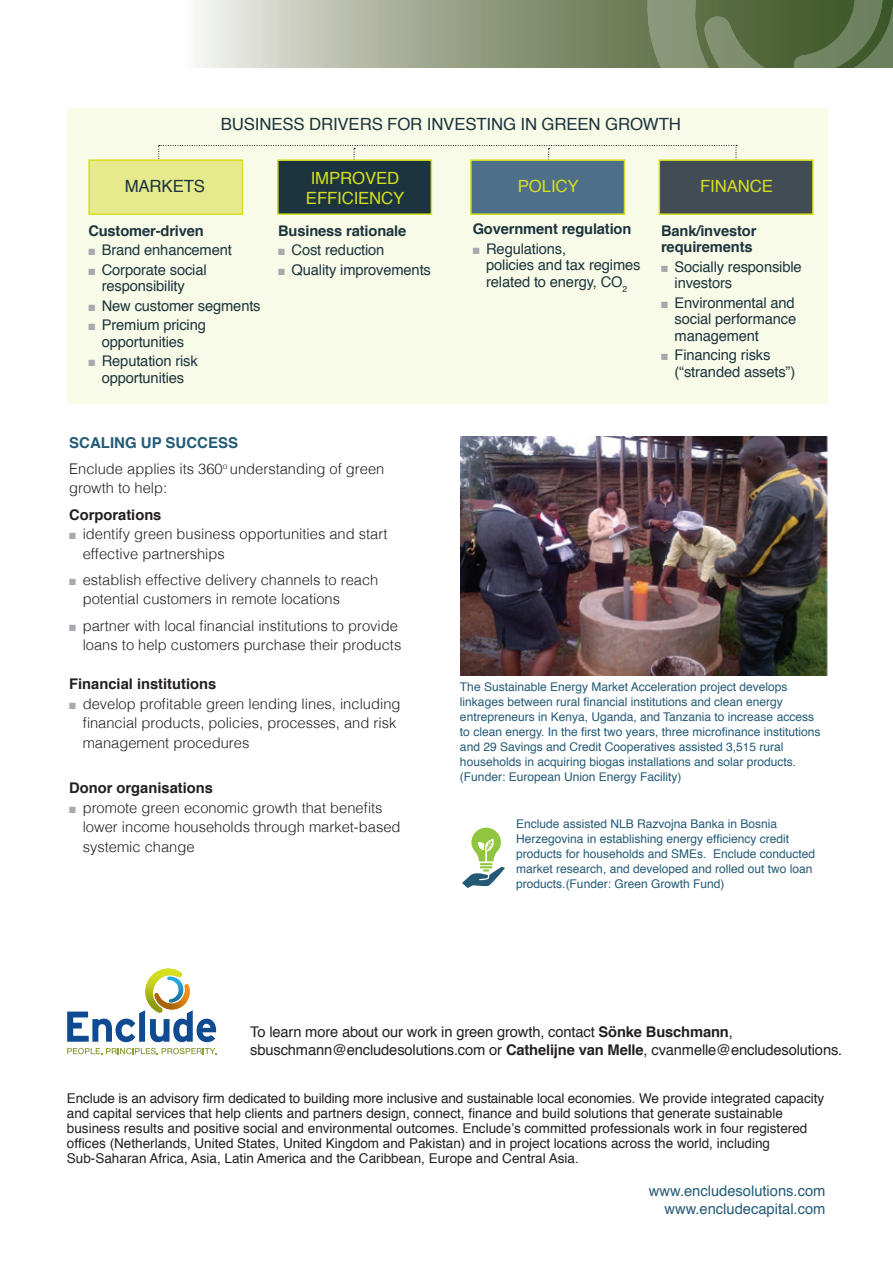
<style>
.page{position:relative;width:893px;height:1263px;background:#fff}
.page>*{position:absolute;margin:0;border:0;box-sizing:border-box;transform-origin:0 0}
.t1{font:16.8px "Helvetica";letter-spacing:-.01em;color:#1c343d}
.t2{font:16.8px/20.2px "Helvetica";letter-spacing:-.01em;color:#d6df21}
.t3{font:700 15px "Helvetica";color:#235a76}
.t4{font:300 14.7px/19.5px "Helvetica";color:#231f20}
.t5{font:14.7px/16.5px "Helvetica";letter-spacing:-.01em;color:#1c343d;text-align:center}
.t6{font:14.7px/18px "Helvetica";letter-spacing:-.01em;color:#231f20}
.t7{font:700 14.7px/16.5px "Helvetica";letter-spacing:-.01em;color:#1c343d}
.t8{font:700 14.7px "Helvetica";color:#231f20}
.t9{font:14.7px/18px "Helvetica";color:#235a76;text-align:right}
.t10{font:13.5px/15px "Helvetica";color:#231f20}
.t11{font:12px/15px "Helvetica";color:#235a76}
.s1{color:#a8a9ad}
.s2{font-weight:700}
.s3{font-family:"Arial"}
</style>
<div class="page">
<svg style="left:67px;top:1010px;width:149px;height:32px"></svg>
<img style="left:145px;top:968px;width:37px;height:45px">
<img style="left:167px;top:977px;width:15px;height:7px">
<img style="left:154px;top:984px;width:36px;height:25px">
<svg style="left:67px;top:1048px;width:149px;height:6px"></svg>
<div style="left:67px;top:108px;width:760px;height:295px;background:#f9fbe9"></div>
<svg style="left:158px;top:145px;width:579px;height:22px"></svg>
<div style="left:88px;top:159px;width:155px;height:56px;background:#e6ea8c;border:2px solid #d6df21"></div>
<div style="left:277px;top:159px;width:155px;height:56px;background:#1c343d;border:2px solid #d6df21"></div>
<div style="left:470px;top:159px;width:155px;height:56px;background:#4e6f89;border:2px solid #d6df21"></div>
<div style="left:659px;top:159px;width:155px;height:56px;background:#414c55;border:2px solid #d6df21"></div>
<svg style="left:196px;top:0;width:452px;height:68px;background:#a6ae97"></svg>
<svg style="left:648px;top:0;width:245px;height:68px;background:#647751"></svg>
<img style="left:460px;top:436px;width:367px;height:239px">
<svg style="left:462px;top:828px;width:43px;height:60px"></svg>
<h1 class="t1" style="left:125px;top:173px;width:82px">MARKETS</h1>
<h1 class="t1" style="left:221px;top:111px;width:462px">BUSINESS DRIVERS FOR INVESTING IN GREEN GROWTH</h1>
<h1 class="t2" style="left:306px;top:169px;width:100px">IMPROVED<br>EFFICIENCY</h1>
<h1 class="t2" style="left:518px;top:176px;width:62px">POLICY</h1>
<h1 class="t2" style="left:700px;top:176px;width:74px">FINANCE</h1>
<p class="t7" style="left:88px;top:222px;width:117px">Customer-driven</p>
<p class="t5" style="left:88px;top:242px;width:145px"><span class="s1">■</span> Brand enhancement</p>
<p class="t5" style="left:88px;top:262px;width:120px"><span class="s1">■</span> Corporate social responsibility</p>
<p class="t5" style="left:88px;top:298px;width:174px"><span class="s1">■</span> New customer segments</p>
<p class="t5" style="left:88px;top:317px;width:119px"><span class="s1">■</span> Premium pricing opportunities</p>
<p class="t5" style="left:88px;top:353px;width:111px"><span class="s1">■</span> Reputation risk opportunities</p>
<p class="t7" style="left:278px;top:222px;width:130px">Business rationale</p>
<p class="t5" style="left:278px;top:242px;width:108px"><span class="s1">■</span> Cost reduction</p>
<p class="t5" style="left:278px;top:262px;width:154px"><span class="s1">■</span> Quality improvements</p>
<p class="t3" style="left:69px;top:430px;width:170px">SCALING UP SUCCESS</p>
<p class="t4" style="left:69px;top:458px;width:317px">Enclude applies its 360<sup>o</sup> understanding of green growth to help:</p>
<p class="t8" style="left:69px;top:502px;width:94px">Corporations</p>
<p class="t4" style="left:83px;top:523px;width:306px;text-indent:-14px"><span class="s1">■</span> identify green business opportunities and start effective partnerships</p>
<p class="t4" style="left:83px;top:569px;width:297px;text-indent:-14px"><span class="s1">■</span> establish effective delivery channels to reach potential customers in remote locations</p>
<p class="t4" style="left:69px;top:615px;width:334px;text-align:right"><span class="s1">■</span> partner with local financial institutions to provide loans to help customers purchase their products</p>
<p class="t8" style="left:69px;top:672px;width:149px">Financial institutions</p>
<p class="t4" style="left:83px;top:693px;width:319px;text-indent:-14px"><span class="s1">■</span> develop profitable green lending lines, including financial products, policies, processes, and risk management procedures</p>
<p class="t8" style="left:69px;top:776px;width:145px">Donor organisations</p>
<p class="t4" style="left:83px;top:797px;width:319px;text-indent:-14px"><span class="s1">■</span> promote green economic growth that benefits lower income households through market-based systemic change</p>
<p class="t7" style="left:473px;top:221px;width:160px">Government regulation</p>
<p class="t5" style="left:486px;top:241px;width:156px;text-align:left;text-indent:-14px"><span class="s1">■</span> Regulations,<br>policies and tax regimes related to energy, CO<sub>2</sub></p>
<p class="t7" style="left:661px;top:222px;width:97px">Bank/investor requirements</p>
<p class="t5" style="left:675px;top:259px;width:129px;text-align:left;text-indent:-14px"><span class="s1">■</span> Socially responsible investors</p>
<p class="t5" style="left:675px;top:295px;width:123px;text-align:justify;text-indent:-14px"><span class="s1">■</span> Environmental and social performance management</p>
<p class="t5" style="left:675px;top:347px;width:122px;text-align:left;text-indent:-14px"><span class="s1">■</span> Financing risks (“stranded assets”)</p>
<p class="t11" style="left:460px;top:679px;width:362px">The Sustainable Energy Market Acceleration project develops linkages between rural financial institutions and clean energy entrepreneurs in Kenya, Uganda, and Tanzania to increase access to clean energy. In the first two years, three microfinance institutions and 29 Savings and Credit Cooperatives assisted 3,515 rural households in acquiring biogas installations and solar products. (Funder: European Union Energy Facility)</p>
<p class="t11" style="left:516px;top:816px;width:300px">Enclude assisted NLB Razvojna Banka in Bosnia Herzegovina in establishing energy efficiency credit products for households and SMEs. Enclude conducted market research, and developed and rolled out two loan products.(Funder: Green Growth Fund)</p>
<p class="t6" style="left:250px;top:1023px;width:594px">To learn more about our work in green growth, contact <span class="s2">Sönke Buschmann</span>, sbuschmann@encludesolutions.com or <span class="s2">Cathelijne van Melle</span>, cvanmelle@encludesolutions.</p>
<p class="t10" style="left:67px;top:1091px;width:759px">Enclude is an advisory firm dedicated to building more inclusive and sustainable local economies. We provide integrated capacity and capital services that help clients and partners design, connect, finance and build solutions that generate sustainable business results and positive social and environmental outcomes. Enclude’s committed professionals work in <span class="s3">four</span> registered offices (Netherlands, United States, United Kingdom <span class="s3">and</span> Pakistan) and in project locations across the world, including Sub-Saharan Africa, Asia, Latin America and the Caribbean, Europe and Central Asia.</p>
<p class="t9" style="left:649px;top:1182px;width:178px">www.encludesolutions.com www.encludecapital.com</p>
</div>
